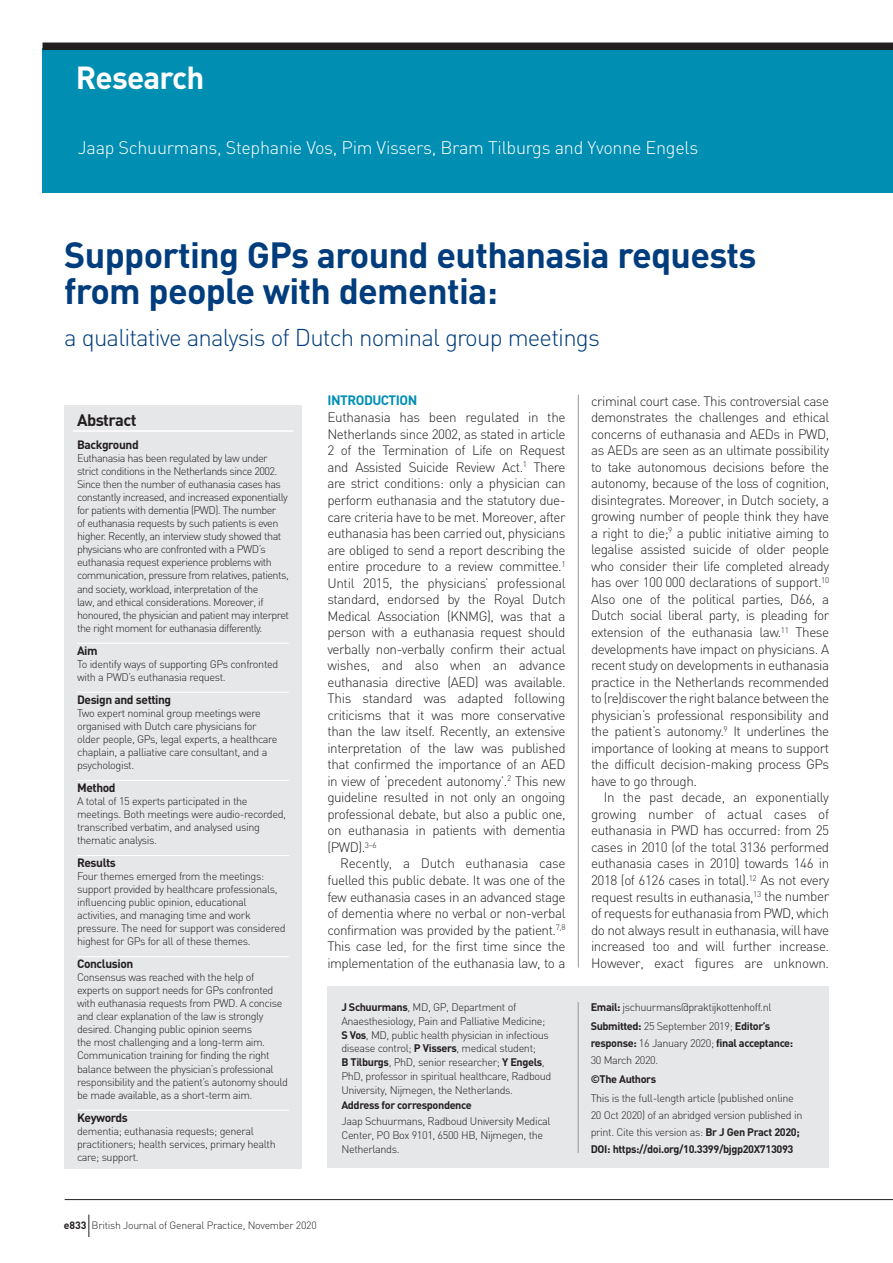
<style>
.page{position:relative;width:893px;height:1263px;background:#fff}
.page>*{position:absolute;margin:0;border:0;box-sizing:border-box;transform-origin:0 0}
.t1{font:700 36px/36px "DIN";letter-spacing:-.02em;color:#013d7d}
.t2{font:700 31.5px "DIN";letter-spacing:-.025em;color:#fff}
.t3{font:300 24px "DIN";letter-spacing:-.035em;color:#013d7d}
.t4{font:300 18px "DIN";letter-spacing:-.015em;color:#fff}
.t5{font:700 16.5px "DIN";letter-spacing:-.035em;color:#231f20}
.t6{font:300 13.5px/16.5px "DIN";letter-spacing:-.035em;color:#231f20;text-align:justify}
.t7{font:700 13.5px "DIN";letter-spacing:-.035em;color:#008fb3}
.t8{font:700 12px "DIN";letter-spacing:-.035em;color:#231f20}
.t9{font:300 10.8px/13px "DIN";letter-spacing:-.04em;color:#231f20}
.t10{font:700 10.8px "DIN";letter-spacing:-.035em;color:#231f20}
.t11{font:300 10.5px "DIN";letter-spacing:-.025em;color:#231f20}
.s1{font-weight:700}
</style>
<div class="page">
<div style="left:43px;top:48px;width:850px;height:144px;background:#008fb3"></div>
<div style="left:43px;top:43px;width:850px;height:7px;background:#231f20"></div>
<hr style="left:578px;top:395px;width:1px;height:573px;background:#939598">
<div style="left:64px;top:405px;width:238px;height:763px;background:#e6e7e9"></div>
<hr style="left:73px;top:430px;width:220px;height:2px;background:#fff">
<hr style="left:77px;top:643px;width:212px;height:1px;background:#fff">
<hr style="left:77px;top:692px;width:212px;height:1px;background:#fff">
<hr style="left:77px;top:780px;width:212px;height:1px;background:#fff">
<hr style="left:77px;top:855px;width:212px;height:1px;background:#fff">
<hr style="left:77px;top:956px;width:212px;height:1px;background:#fff">
<hr style="left:77px;top:1110px;width:212px;height:1px;background:#fff">
<div style="left:327px;top:986px;width:502px;height:182px;background:#e6e7e9"></div>
<hr style="left:578px;top:1002px;width:1px;height:151px;background:#939598">
<svg style="left:88px;top:1214px;width:1px;height:23px"></svg>
<hr style="left:65px;top:1199px;width:828px;height:1px;background:#231f20">
<h2 class="t2" style="left:76px;top:57px;width:130px">Research</h2>
<h3 class="t4" style="left:78px;top:137px;width:622px">Jaap Schuurmans, Stephanie Vos, Pim Vissers, Bram Tilburgs and Yvonne Engels</h3>
<h1 class="t1" style="left:64px;top:235px;width:694px">Supporting GPs around euthanasia requests from people with dementia:</h1>
<h3 class="t3" style="left:64px;top:323px;width:537px">a qualitative analysis of Dutch nominal group meetings</h3>
<p class="t5" style="left:77px;top:409px;width:61px">Abstract</p>
<p class="t8" style="left:77px;top:437px;width:63px">Background</p>
<p class="t9" style="left:77px;top:451px;width:214px">Euthanasia has been regulated by law under strict conditions in the Netherlands since 2002.<br>Since then the number of euthanasia cases has constantly increased, and increased exponentially for patients with dementia (PWD). The number<br>of euthanasia requests by such patients is even higher. Recently, an interview study showed that physicians who are confronted with a PWD’s euthanasia request experience problems with communication, pressure from relatives, patients, and society, workload, interpretation of the<br>law, and ethical considerations. Moreover, if honoured, the physician and patient may interpret the right moment for euthanasia differently.</p>
<p class="t8" style="left:77px;top:642px;width:22px">Aim</p>
<p class="t9" style="left:77px;top:657px;width:203px">To identify ways of supporting GPs confronted with a PWD’s euthanasia request.</p>
<p class="t8" style="left:77px;top:691px;width:96px">Design and setting</p>
<p class="t9" style="left:77px;top:706px;width:202px">Two expert nominal group meetings were organised with Dutch care physicians for older people, GPs, legal experts, a healthcare chaplain, a palliative care consultant, and a psychologist.</p>
<p class="t8" style="left:77px;top:779px;width:40px">Method</p>
<p class="t9" style="left:77px;top:794px;width:210px">A total of 15 experts participated in the meetings. Both meetings were audio-recorded, transcribed verbatim, and analysed using thematic analysis.</p>
<p class="t8" style="left:77px;top:855px;width:40px">Results</p>
<p class="t9" style="left:77px;top:869px;width:210px">Four themes emerged from the meetings: support provided by healthcare professionals, influencing public opinion, educational activities, and managing time and work pressure. The need for support was considered highest for GPs for all of these themes.</p>
<p class="t8" style="left:77px;top:956px;width:58px">Conclusion</p>
<p class="t9" style="left:77px;top:971px;width:212px">Consensus was reached with the help of experts on support needs for GPs confronted with euthanasia requests from PWD. A concise and clear explanation of the law is strongly desired. Changing public opinion seems<br>the most challenging and a long-term aim.<br>Communication training for finding the right balance between the physician’s professional responsibility and the patient’s autonomy should be made available, as a short-term aim.</p>
<p class="t8" style="left:77px;top:1109px;width:52px">Keywords</p>
<p class="t9" style="left:77px;top:1124px;width:200px">dementia; euthanasia requests; general practitioners; health services, primary health care; support.</p>
<p class="t7" style="left:327px;top:391px;width:91px">INTRODUCTION</p>
<p class="t6" style="left:327px;top:409px;width:240px">Euthanasia has been regulated in the Netherlands since 2002, as stated in article 2 of the Termination of Life on Request and Assisted Suicide Review Act.<sup>1</sup> There are strict conditions: only a physician can perform euthanasia and the statutory due&shy;care criteria have to be met. Moreover, after euthanasia has been carried out, physicians are obliged to send a report describing the entire procedure to a review committee.<sup>1<br></sup>Until 2015, the physicians’ professional standard, endorsed by the Royal Dutch Medical Association (KNMG), was that a person with a euthanasia request should verbally non-verbally confirm their actual wishes, and also when an advance euthanasia directive (AED) was available.<br>This standard was adapted following criticisms that it was more conservative than the law itself. Recently, an extensive interpretation of the law was published that confirmed the importance of an AED in view of ‘precedent autonomy’.<sup>2</sup> This new guideline resulted in not only an ongoing professional debate, but also a public one, on euthanasia in patients with dementia (PWD).<sup>3–6</sup></p>
<p class="t6" style="left:327px;top:855px;width:240px;text-indent:13px">Recently, a Dutch euthanasia case fuelled this public debate. It was one of the few euthanasia cases in an advanced stage of dementia where no verbal or non-verbal confirmation was provided by the patient.<sup>7,8<br></sup>This case led, for the first time since the implementation of the euthanasia law, to a</p>
<p class="t9" style="left:341px;top:1000px;width:212px;line-height:13.8px"><span class="s1">J Schuurmans</span>, MD, GP, Department of Anaesthesiology, Pain and Palliative Medicine; <span class="s1">S Vos</span>, MD, public health physician in infectious disease control; <span class="s1">P Vissers</span>, medical student;<br><span class="s1">B Tilburgs</span>, PhD, senior researcher; <span class="s1">Y Engels</span>, PhD, professor in spiritual healthcare, Radboud University, Nijmegen, the Netherlands.</p>
<p class="t10" style="left:341px;top:1098px;width:132px">Address for correspondence</p>
<p class="t9" style="left:341px;top:1114px;width:211px;line-height:13.8px">Jaap Schuurmans, Radboud University Medical<br>Center, PO Box 9101, 6500 HB, Nijmegen, the<br>Netherlands.</p>
<p class="t11" style="left:64px;top:1219px;width:254px"><span class="s1">e833</span> British Journal of General Practice, November 2020</p>
<p class="t6" style="left:591px;top:392px;width:240px">criminal court case. This controversial case demonstrates the challenges and ethical concerns of euthanasia and AEDs in PWD, as AEDs are seen as an ultimate possibility to take autonomous decisions before the autonomy, because of the loss of cognition, disintegrates. Moreover, in Dutch society, a growing number of people think they have a right to die;<sup>9</sup> a public initiative aiming to legalise assisted suicide of older people who consider their life completed already has over 100 000 declarations of support.<sup>10<br></sup>Also one of the political parties, D66, a Dutch social liberal party, is pleading for extension of the euthanasia law.<sup>11</sup> These developments have impact on physicians. A recent study on developments in euthanasia practice in the Netherlands recommended to (re)discover the right balance between the physician’s professional responsibility and the patient’s autonomy.<sup>9</sup> It underlines the importance of looking at means to support the difficult decision-making process GPs have to go through.</p>
<p class="t6" style="left:591px;top:789px;width:240px;text-indent:13px">In the past decade, an exponentially growing number of actual cases of euthanasia in PWD has occurred: from 25 cases in 2010 (of the total 3136 performed euthanasia cases in 2010) towards 146 in 2018 (of 6126 cases in total).<sup>12</sup> As not every request results in euthanasia,<sup>13</sup> the number of requests for euthanasia from PWD, which do not always result in euthanasia, will have increased too and will further increase.<br>However, exact figures are unknown.</p>
<p class="t9" style="left:591px;top:997px;width:182px;line-height:19px"><span class="s1">Email:</span> jschuurmans@praktijkottenhoff.nl<br><span class="s1">Submitted:</span> 25 September 2019; <span class="s1">Editor’s</span></p>
<p class="t9" style="left:591px;top:1034px;width:204px;line-height:17px"><span class="s1">response:</span> 16 January 2020; <span class="s1">final acceptance:<br></span>30 March 2020.</p>
<p class="t10" style="left:591px;top:1072px;width:67px">©The Authors</p>
<p class="t9" style="left:591px;top:1089px;width:213px;line-height:17px">This is the full-length article (published online 20 Oct 2020) of an abridged version published in print. Cite this version as: <span class="s1">Br J Gen Pract 2020; DOI: https://doi.org/10.3399/bjgp20X713093</span></p>
</div>
